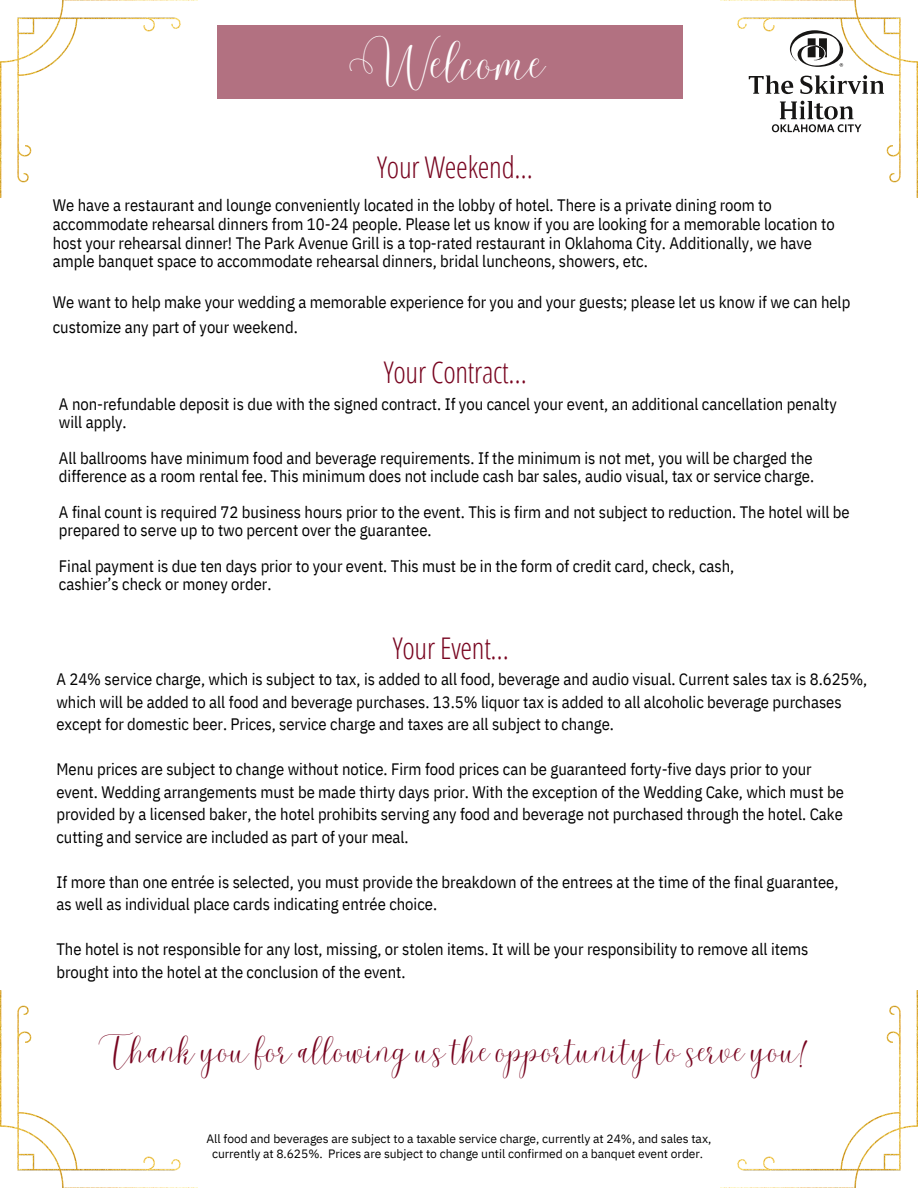
<style>
.page{position:relative;width:918px;height:1188px;background:#fff}
.page>*{position:absolute;margin:0;border:0;box-sizing:border-box;transform-origin:0 0}
.t1{font:42.15px "Malibu";letter-spacing:-.01em;color:#fff}
.t2{font:300 29.85px "Open Sans Condensed";letter-spacing:-.01em;color:#780520}
.t3{font:28.65px "Malibu";letter-spacing:-.01em;color:#780520}
.t4{font:16.5px/22.5px "IBM Plex Sans Cond";color:#000}
.t5{font:12px/15.8px "IBM Plex Sans";letter-spacing:-.005em;color:#000;text-align:center}
</style>
<div class="page">
<img style="left:0;top:990px;width:198px;height:198px">
<img style="left:720px;top:990px;width:198px;height:198px">
<img style="left:720px;top:0;width:198px;height:198px">
<img style="left:0;top:0;width:198px;height:198px">
<svg style="left:749px;top:75px;width:135px;height:19px"></svg>
<svg style="left:772px;top:101px;width:90px;height:31px"></svg>
<svg style="left:790px;top:30px;width:53px;height:37px"></svg>
<div style="left:217px;top:25px;width:465px;height:74px;background:#b27181"></div>
<h1 class="t1" style="left:350px;top:37px;width:197px">Welcome</h1>
<h2 class="t2" style="left:377px;top:146px;width:157px">Your Weekend…</h2>
<p class="t4" style="left:53px;top:195px;width:783px;line-height:18.8px">We have a restaurant and lounge conveniently located in the lobby of hotel. There is a private dining room to accommodate rehearsal dinners from 10-24 people. Please let us know if you are looking for a memorable location to host your rehearsal dinner! The Park Avenue Grill is a top-rated restaurant in Oklahoma City. Additionally, we have ample banquet space to accommodate rehearsal dinners, bridal luncheons, showers, etc.</p>
<p class="t4" style="left:53px;top:290px;width:799px;line-height:24.8px">We want to help make your wedding a memorable experience for you and your guests; please let us know if we can help customize any part of your weekend.</p>
<h2 class="t2" style="left:384px;top:351px;width:144px">Your Contract…</h2>
<p class="t4" style="left:59px;top:395px;width:779px;line-height:18px">A non-refundable deposit is due with the signed contract. If you cancel your event, an additional cancellation penalty will apply.</p>
<p class="t4" style="left:59px;top:449px;width:757px;line-height:18px">All ballrooms have minimum food and beverage requirements. If the minimum is not met, you will be charged the difference as a room rental fee. This minimum does not include cash bar sales, audio visual, tax or service charge.</p>
<p class="t4" style="left:59px;top:503px;width:792px;line-height:18px">A final count is required 72 business hours prior to the event. This is firm and not subject to reduction. The hotel will be prepared to serve up to two percent over the guarantee.</p>
<p class="t4" style="left:59px;top:557px;width:677px;line-height:18px">Final payment is due ten days prior to your event. This must be in the form of credit card, check, cash, cashier’s check or money order.</p>
<h2 class="t2" style="left:393px;top:627px;width:118px">Your Event…</h2>
<p class="t4" style="left:56px;top:668px;width:812px">A 24% service charge, which is subject to tax, is added to all food, beverage and audio visual. Current sales tax is 8.625%, which will be added to all food and beverage purchases. 13.5% liquor tax is added to all alcoholic beverage purchases except for domestic beer. Prices, service charge and taxes are all subject to change.</p>
<p class="t4" style="left:56px;top:758px;width:789px">Menu prices are subject to change without notice. Firm food prices can be guaranteed forty-five days prior to your event. Wedding arrangements must be made thirty days prior. With the exception of the Wedding Cake, which must be provided by a licensed baker, the hotel prohibits serving any food and beverage not purchased through the hotel. Cake cutting and service are included as part of your meal.</p>
<p class="t4" style="left:56px;top:870px;width:783px">If more than one entrée is selected, you must provide the breakdown of the entrees at the time of the final guarantee, as well as individual place cards indicating entrée choice.</p>
<p class="t4" style="left:56px;top:938px;width:754px">The hotel is not responsible for any lost, missing, or stolen items. It will be your responsibility to remove all items brought into the hotel at the conclusion of the event.</p>
<h3 class="t3" style="left:95px;top:1034px;width:715px">Thank you for allowing us the opportunity to serve you!</h3>
<p class="t5" style="left:207px;top:1130px;width:506px">All food and beverages are subject to a taxable service charge, currently at 24%, and sales tax, currently at 8.625%. Prices are subject to change until confirmed on a banquet event order.</p>
</div>
